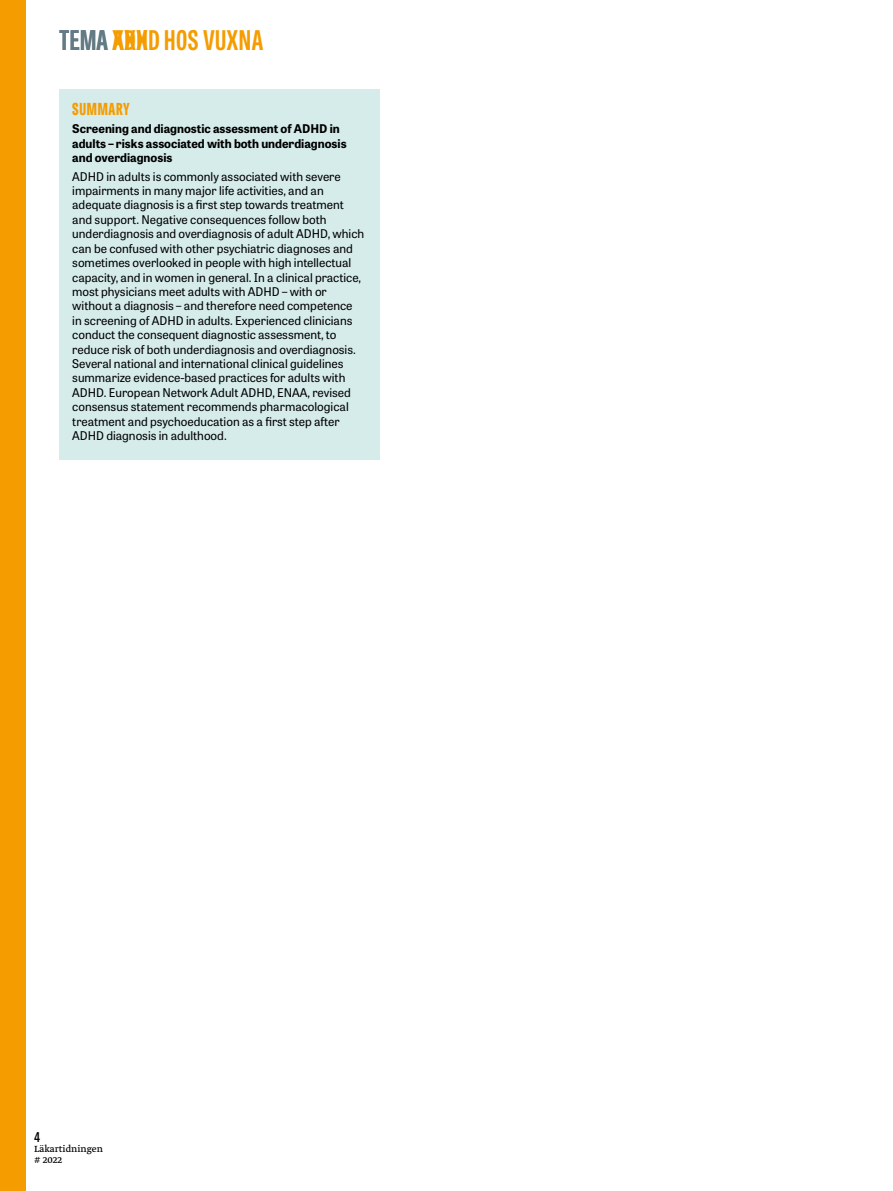
<style>
.page{position:relative;width:893px;height:1191px;background:#fff}
.page>*{position:absolute;margin:0;border:0;box-sizing:border-box;transform-origin:0 0}
.t1{font:700 27px "Tablet Gothic Compressed";letter-spacing:.02em;color:#f59c00}
.t2{font:800 16.5px "Tablet Gothic Compressed";letter-spacing:.045em;color:#f59c00}
.t3{font:600 13.5px "Tablet Gothic Condensed";color:#000}
.t4{font:12px/14.4px "Tablet Gothic";color:#000}
.t5{font:700 12px/14.4px "Tablet Gothic";color:#000}
.t6{font:10.5px/10.5px "Greta Text Pro";color:#000}
.s1{color:#647a84}
</style>
<div class="page">
<div style="left:0;top:0;width:26px;height:1191px;background:#f59c00"></div>
<div style="left:60px;top:89px;width:320px;height:370px;background:#d5eceb"></div>
<h1 class="t1" style="left:60px;top:22px;width:205px"><span class="s1">TEMA</span> ADHD HOS VUXNA</h1>
<h1 class="t1" style="left:113px;top:22px;width:37px">XXX</h1>
<h2 class="t2" style="left:72px;top:97px;width:59px">SUMMARY</h2>
<p class="t5" style="left:72px;top:121px;width:276px">Screening and diagnostic assessment of ADHD in adults – risks associated with both underdiagnosis and overdiagnosis</p>
<p class="t4" style="left:72px;top:169px;width:293px">ADHD in adults is commonly associated with severe impairments in many major life activities, and an adequate diagnosis is a first step towards treatment and support. Negative consequences follow both underdiagnosis and overdiagnosis of adult ADHD, which can be confused with other psychiatric diagnoses and sometimes overlooked in people with high intellectual capacity, and in women in general. In a clinical practice, most physicians meet adults with ADHD – with or without a diagnosis – and therefore need competence in screening of ADHD in adults. Experienced clinicians conduct the consequent diagnostic assessment, to reduce risk of both underdiagnosis and overdiagnosis.<br>Several national and international clinical guidelines summarize evidence-based practices for adults with ADHD. European Network Adult ADHD, ENAA, revised consensus statement recommends pharmacological treatment and psychoeducation as a first step after ADHD diagnosis in adulthood.</p>
<p class="t3" style="left:34px;top:1127px;width:8px">4</p>
<p class="t6" style="left:34px;top:1144px;width:70px">Läkartidningen # 2022</p>
</div>
